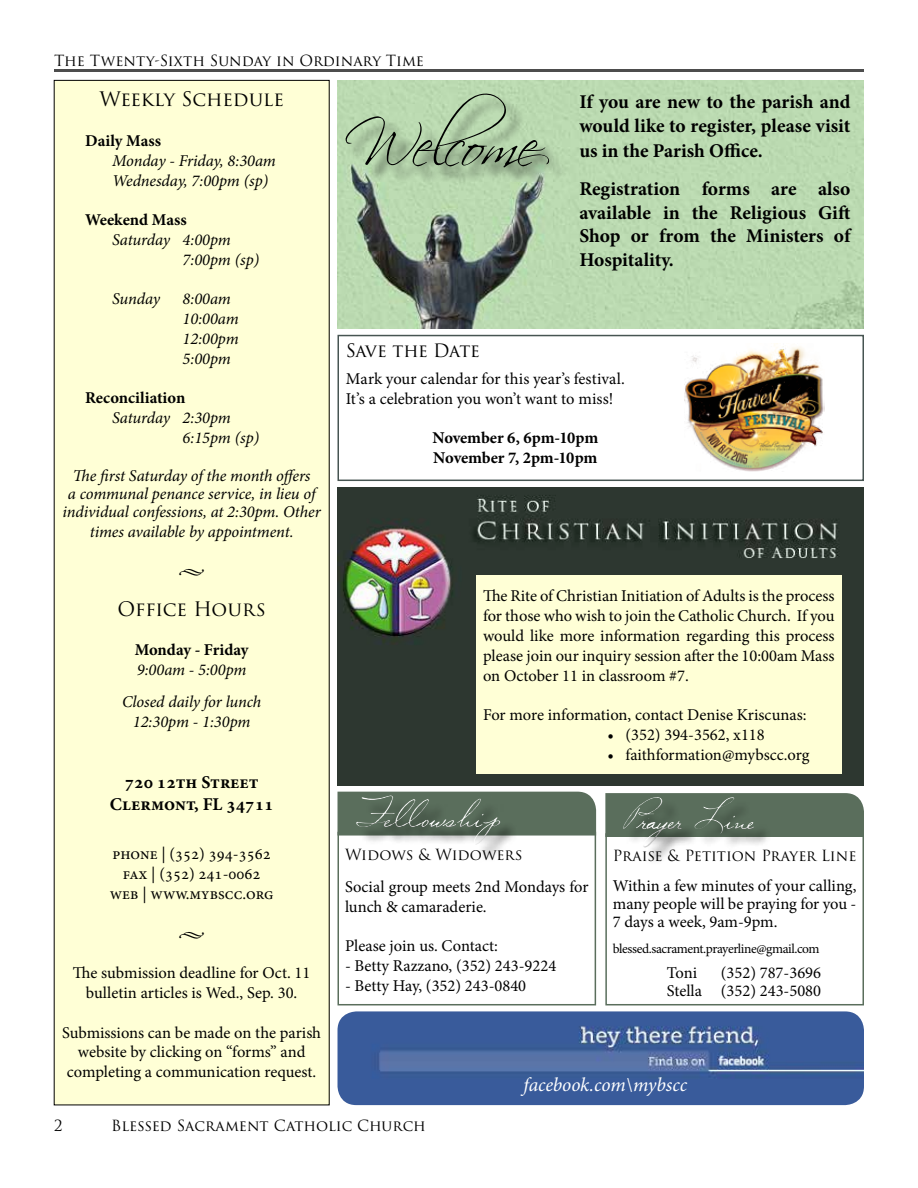
<style>
.page{position:relative;width:918px;height:1188px;background:#fff}
.page>*{position:absolute;margin:0;border:0;box-sizing:border-box;transform-origin:0 0}
.t1{font:60px "Scriptina Pro";color:#000}
.t2{font:45px "Volstead";color:#fff}
.t3{font:45px "Volstead";letter-spacing:-.04em;color:#fff}
.t4{font:700 19.5px/23.4px "Minion Pro";color:#000}
.t5{font:19.5px "Trajan Pro 3";letter-spacing:-.01em;color:#000}
.t6{font:italic 19.5px "Minion Pro";letter-spacing:-.005em;color:#fff}
.t7{font:700 18px/21.6px "Minion Pro";color:#000;text-align:center}
.t8{font:18px "Trajan Pro 3";letter-spacing:-.025em;color:#000}
.t9{font:16.5px/19.8px "Minion Pro";color:#000;text-align:center}
.t10{font:italic 16.5px/19.8px "Minion Pro";letter-spacing:-.01em;color:#000}
.t11{font:700 16.5px/19.8px "Minion Pro";letter-spacing:-.005em;color:#000}
.t12{font:15px "Trajan Pro 3";color:#000}
.t13{font:13.5px "Minion Pro";letter-spacing:-.03em;color:#000}
</style>
<div class="page">
<hr style="left:54px;top:70px;width:810px;height:2px;background:#4d4d4d">
<img style="left:338px;top:80px;width:526px;height:248px">
<div style="left:348px;top:96px;width:219px;height:89px;background:#000;opacity:.75"></div>
<div style="left:54px;top:80px;width:275px;height:1025px;background:#ffffd6"></div>
<div style="left:338px;top:335px;width:526px;height:146px;border:2px solid #475552"></div>
<img style="left:685px;top:343px;width:139px;height:129px">
<img style="left:338px;top:488px;width:526px;height:298px">
<div style="left:476px;top:575px;width:365px;height:199px;background:#ffffd6"></div>
<div style="left:338px;top:832px;width:258px;height:173px;border:2px solid #5a6e5c"></div>
<div style="left:338px;top:792px;width:258px;height:44px;background:#5a6e5c"></div>
<div style="left:359px;top:799px;width:160px;height:64px;background:#000;opacity:.75"></div>
<div style="left:345px;top:785px;width:165px;height:66px;background:#fff"></div>
<div style="left:348px;top:789px;width:163px;height:65px;background:#000;opacity:.75"></div>
<div style="left:605px;top:833px;width:259px;height:172px;border:2px solid #5a6e5c"></div>
<div style="left:605px;top:793px;width:259px;height:44px;background:#5a6e5c"></div>
<div style="left:626px;top:800px;width:146px;height:65px;background:#000;opacity:.75"></div>
<div style="left:612px;top:786px;width:151px;height:67px;background:#fff"></div>
<div style="left:615px;top:791px;width:150px;height:65px;background:#000;opacity:.75"></div>
<img style="left:338px;top:1011px;width:526px;height:94px">
<p class="t12" style="left:54px;top:51px;width:372px">The Twenty-Sixth Sunday in Ordinary Time</p>
<p class="t5" style="left:99px;top:86px;width:186px">Weekly Schedule</p>
<p class="t11" style="left:85px;top:131px;width:77px">Daily Mass</p>
<p class="t10" style="left:112px;top:151px;width:165px">Monday - Friday, 8:30am<br>Wednesday, 7:00pm (sp)</p>
<p class="t11" style="left:85px;top:210px;width:103px">Weekend Mass</p>
<p class="t10" style="left:183px;top:230px;width:78px;text-indent:-71px">Saturday 4:00pm<br>7:00pm (sp)</p>
<p class="t10" style="left:112px;top:289px;width:50px">Sunday</p>
<p class="t10" style="left:183px;top:289px;width:58px">8:00am<br>10:00am<br>12:00pm<br>5:00pm</p>
<p class="t11" style="left:85px;top:388px;width:102px">Reconciliation</p>
<p class="t10" style="left:183px;top:408px;width:78px;text-indent:-71px">Saturday 2:30pm<br>6:15pm (sp)</p>
<p class="t10" style="left:63px;top:467px;width:260px;line-height:18px;text-align:center">The first Saturday of the month offers<br>a communal penance service, in lieu of individual confessions, at 2:30pm. Other</p>
<p class="t10" style="left:90px;top:521px;width:205px">times available by appointment.</p>
<p class="t9" style="left:179px;top:561px;width:28px">•</p>
<p class="t5" style="left:118px;top:595px;width:150px">Office Hours</p>
<p class="t11" style="left:135px;top:640px;width:115px">Monday - Friday</p>
<p class="t10" style="left:122px;top:654px;width:141px;line-height:31.8px;text-align:center">9:00am - 5:00pm<br>Closed daily for lunch</p>
<p class="t10" style="left:133px;top:712px;width:119px">12:30pm - 1:30pm</p>
<p class="t7" style="left:110px;top:771px;width:165px">720 12th Street<br>Clermont, FL 34711</p>
<p class="t9" style="left:110px;top:844px;width:165px">phone | (352) 394-3562 fax | (352) 241-0062 web | www.mybscc.org</p>
<p class="t9" style="left:178px;top:924px;width:28px">•</p>
<p class="t9" style="left:73px;top:963px;width:239px">The submission deadline for Oct. 11 bulletin articles is Wed., Sep. 30.</p>
<p class="t9" style="left:62px;top:1023px;width:260px">Submissions can be made on the parish website by clicking on “forms” and completing a communication request.</p>
<h1 class="t1" style="left:364px;top:109px;width:187px">Welcome</h1>
<p class="t4" style="left:579px;top:90px;width:273px">If you are new to the parish and would like to register, please visit</p>
<p class="t4" style="left:579px;top:131px;width:273px;line-height:38.4px">us in the Parish Office.<br>Registration forms are also</p>
<p class="t4" style="left:579px;top:201px;width:273px;text-align:justify">available in the Religious Gift Shop or from the Ministers of Hospitality.</p>
<p class="t8" style="left:346px;top:338px;width:136px">Save the Date</p>
<p class="t9" style="left:346px;top:369px;width:281px;text-align:left">Mark your calendar for this year’s festival.<br>It’s a celebration you won’t want to miss!</p>
<p class="t11" style="left:432px;top:428px;width:167px">November 6, 6pm-10pm<br>November 7, 2pm-10pm</p>
<p class="t9" style="left:483px;top:586px;width:353px;text-align:justify">The Rite of Christian Initiation of Adults is the process for those who wish to join the Catholic Church. If you would like more information regarding this process please join our inquiry session after the 10:00am Mass on October 11 in classroom #7.</p>
<p class="t9" style="left:483px;top:705px;width:325px">For more information, contact Denise Kriscunas:</p>
<p class="t9" style="left:608px;top:725px;width:159px">• (352) 394-3562, x118</p>
<p class="t9" style="left:608px;top:745px;width:204px">• faithformation@mybscc.org</p>
<h2 class="t2" style="left:354px;top:785px;width:148px">Fellowship</h2>
<p class="t12" style="left:345px;top:844px;width:179px">Widows &amp; Widowers</p>
<p class="t9" style="left:345px;top:877px;width:245px;text-align:left">Social group meets 2nd Mondays for lunch &amp; camaraderie.</p>
<p class="t9" style="left:345px;top:936px;width:155px">Please join us. Contact:</p>
<p class="t9" style="left:345px;top:956px;width:213px">- Betty Razzano, (352) 243-9224</p>
<p class="t9" style="left:345px;top:976px;width:183px">- Betty Hay, (352) 243-0840</p>
<h2 class="t3" style="left:622px;top:787px;width:134px">Prayer Line</h2>
<p class="t12" style="left:613px;top:846px;width:245px">Praise &amp; Petition Prayer Line</p>
<p class="t9" style="left:613px;top:877px;width:245px;line-height:18px;text-align:justify">Within a few minutes of your calling, many people will be praying for you - 7 days a week, 9am-9pm.</p>
<p class="t13" style="left:613px;top:940px;width:208px">blessed.sacrament.prayerline@gmail.com</p>
<p class="t9" style="left:667px;top:963px;width:32px">Toni</p>
<p class="t9" style="left:667px;top:964px;width:156px;line-height:18px;text-align:right">(352) 787-3696<br>Stella (352) 243-5080</p>
<p class="t6" style="left:524px;top:1072px;width:165px">facebook.com\mybscc</p>
<p class="t12" style="left:54px;top:1115px;width:10px">2</p>
<p class="t12" style="left:111px;top:1115px;width:316px">Blessed Sacrament Catholic Church</p>
</div>
